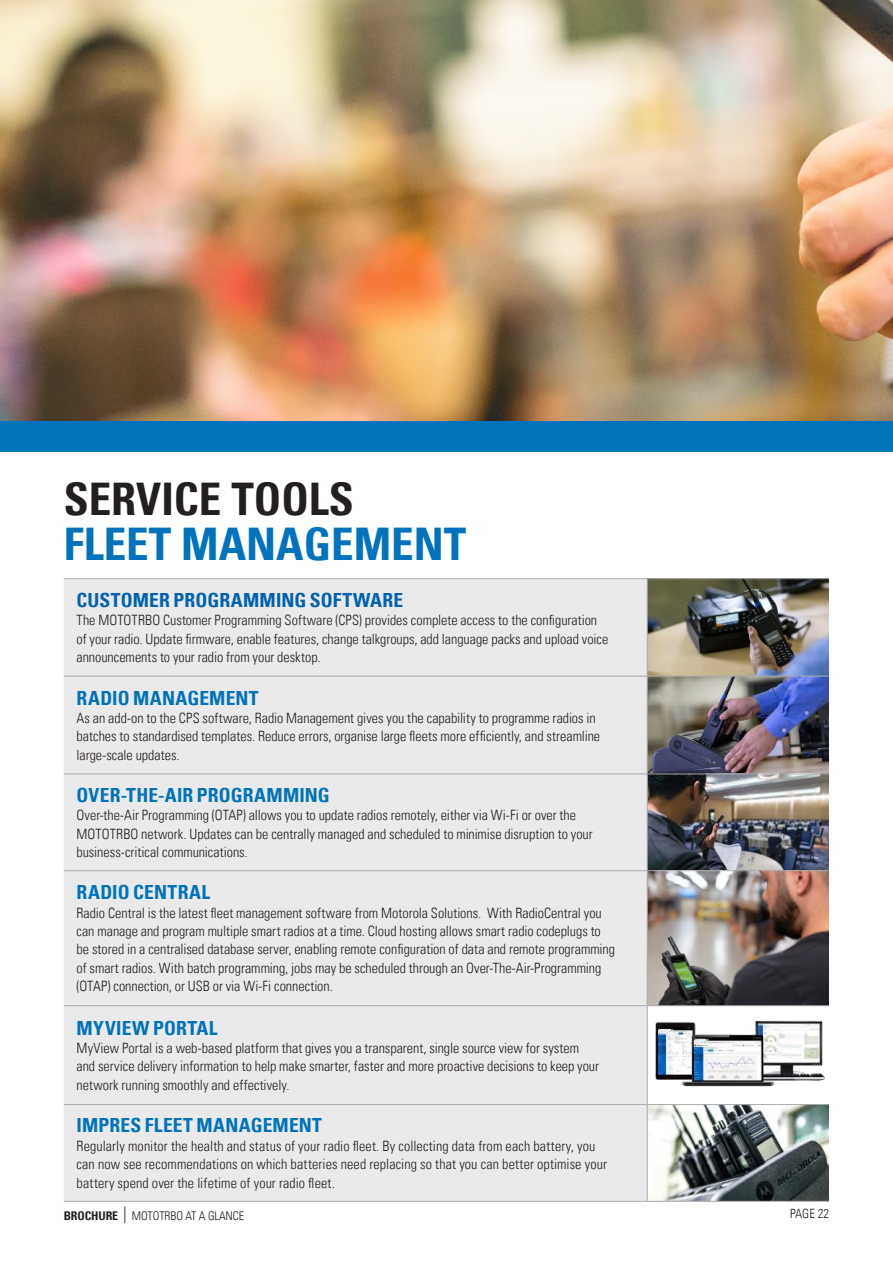
<style>
.page{position:relative;width:893px;height:1263px;background:#fff}
.page>*{position:absolute;margin:0;border:0;box-sizing:border-box;transform-origin:0 0}
.t1{font:700 condensed 45px "Univers LT";color:#0073bc}
.t2{font:700 condensed 45px "Univers LT";color:#241f1f}
.t3{font:700 condensed 19.5px "Univers LT";letter-spacing:.01em;color:#0073bc}
.t4{font:700 condensed 19.5px "Univers LT";letter-spacing:.005em;color:#0062b1}
.t5{font:300 condensed 14.25px/18.3px "Univers LT";color:#241f1f}
.t6{font:300 condensed 12.75px "Univers LT";color:#241f1f}
.t7{font:300 condensed 12px "Univers LT";letter-spacing:-.01em;color:#241f1f}
.s1{font-weight:700}
.s2{font-size:16.5px}
</style>
<div class="page">
<img style="left:648px;top:579px;width:181px;height:426px">
<img style="left:648px;top:1105px;width:181px;height:96px">
<img style="left:655px;top:1020px;width:170px;height:67px">
<img style="left:0;top:0;width:893px;height:421px">
<div style="left:0;top:421px;width:893px;height:31px;background:#0073bc"></div>
<div style="left:64px;top:579px;width:583px;height:622px;background:#ebeaea"></div>
<hr style="left:64px;top:578px;width:583px;height:1px;background:#aaaaac">
<hr style="left:64px;top:676px;width:583px;height:1px;background:#aaaaac">
<hr style="left:647px;top:579px;width:1px;height:97px;background:#aaaaac">
<hr style="left:647px;top:676px;width:1px;height:97px;background:#aaaaac">
<hr style="left:647px;top:774px;width:1px;height:96px;background:#aaaaac">
<hr style="left:647px;top:871px;width:1px;height:134px;background:#aaaaac">
<hr style="left:647px;top:1006px;width:1px;height:98px;background:#aaaaac">
<hr style="left:647px;top:1105px;width:1px;height:96px;background:#aaaaac">
<hr style="left:647px;top:578px;width:203px;height:1px;background:#aaaaac">
<hr style="left:647px;top:676px;width:203px;height:1px;background:#aaaaac">
<hr style="left:64px;top:870px;width:583px;height:1px;background:#aaaaac">
<hr style="left:647px;top:870px;width:203px;height:1px;background:#aaaaac">
<hr style="left:64px;top:1005px;width:583px;height:1px;background:#aaaaac">
<hr style="left:647px;top:1005px;width:203px;height:1px;background:#aaaaac">
<hr style="left:64px;top:1104px;width:583px;height:1px;background:#aaaaac">
<hr style="left:647px;top:1104px;width:203px;height:1px;background:#aaaaac">
<hr style="left:64px;top:773px;width:583px;height:1px;background:#aaaaac">
<hr style="left:647px;top:773px;width:203px;height:1px;background:#aaaaac">
<hr style="left:64px;top:1201px;width:583px;height:1px;background:#aaaaac">
<hr style="left:647px;top:1201px;width:203px;height:1px;background:#aaaaac">
<div style="left:829px;top:570px;width:30px;height:635px;background:#fff"></div>
<h1 class="t2" style="left:64px;top:472px;width:292px">SERVICE TOOLS</h1>
<h1 class="t1" style="left:64px;top:517px;width:404px">FLEET MANAGEMENT</h1>
<h2 class="t4" style="left:77px;top:588px;width:328px">CUSTOMER PROGRAMMING SOFTWARE</h2>
<p class="t5" style="left:77px;top:611px;width:533px">The MOTOTRBO Customer Programming Software (CPS) provides complete access to the configuration of your radio. Update firmware, enable features, change talkgroups, add language packs and upload voice announcements to your radio from your desktop.</p>
<h2 class="t3" style="left:77px;top:686px;width:184px">RADIO MANAGEMENT</h2>
<p class="t5" style="left:77px;top:709px;width:525px">As an add-on to the CPS software, Radio Management gives you the capability to programme radios in batches to standardised templates. Reduce errors, organise large fleets more efficiently, and streamline large-scale updates.</p>
<h2 class="t3" style="left:77px;top:783px;width:255px">OVER-THE-AIR PROGRAMMING</h2>
<p class="t5" style="left:77px;top:806px;width:518px">Over-the-Air Programming (OTAP) allows you to update radios remotely, either via Wi-Fi or over the<br>MOTOTRBO network. Updates can be centrally managed and scheduled to minimise disruption to your business-critical communications.</p>
<h2 class="t3" style="left:77px;top:880px;width:135px">RADIO CENTRAL</h2>
<p class="t5" style="left:77px;top:903px;width:540px">Radio Central is the latest fleet management software from Motorola Solutions. With RadioCentral you can manage and program multiple smart radios at a time. Cloud hosting allows smart radio codeplugs to be stored in a centralised database server, enabling remote configuration of data and remote programming of smart radios. With batch programming, jobs may be scheduled through an Over-The-Air-Programming (OTAP) connection, or USB or via Wi-Fi connection.</p>
<h2 class="t3" style="left:77px;top:1016px;width:143px">MYVIEW PORTAL</h2>
<p class="t5" style="left:77px;top:1039px;width:524px">MyView Portal is a web-based platform that gives you a transparent, single source view for system and service delivery information to help make smarter, faster and more proactive decisions to keep your network running smoothly and effectively.</p>
<h2 class="t3" style="left:77px;top:1113px;width:247px">IMPRES FLEET MANAGEMENT</h2>
<p class="t5" style="left:77px;top:1136px;width:532px">Regularly monitor the health and status of your radio fleet. By collecting data from each battery, you can now see recommendations on which batteries need replacing so that you can better optimise your battery spend over the lifetime of your radio fleet.</p>
<p class="t7" style="left:64px;top:1209px;width:182px"><span class="s1">BROCHURE</span> <span class="s2">|</span> MOTOTRBO AT A GLANCE</p>
<p class="t6" style="left:790px;top:1206px;width:41px">PAGE 22</p>
</div>
